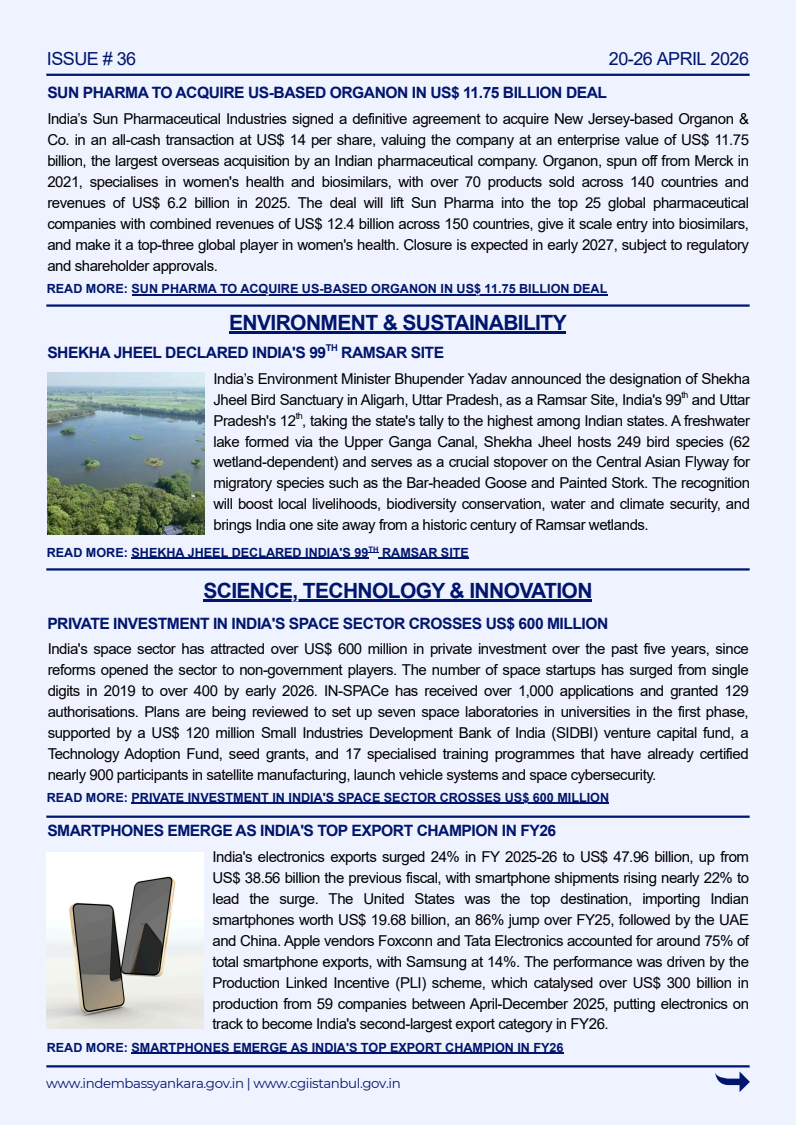
<style>
.page{position:relative;width:796px;height:1125px;background:#fff}
.page>*{position:absolute;margin:0;border:0;box-sizing:border-box;transform-origin:0 0}
.t1{font:700 21px "Arial";letter-spacing:-.03em;color:#00156d}
.t2{font:18px "Arial";letter-spacing:-.03em;color:#00156d}
.t3{font:700 15.6px "Arial";letter-spacing:-.03em;color:#00156d}
.t4{font:15px/20.9px "Arial";letter-spacing:-.03em;color:#000;text-align:justify}
.t5{font:13.35px "Montserrat";letter-spacing:-.03em;color:#00156d}
.t6{font:700 12.6px "Arial";color:#00156d}
.t7{font:700 9.36px "Arial";color:#00156d}
.t8{font:9px "Arial";color:#000}
.t9{font:700 7.56px "Arial";color:#00156d}
</style>
<div class="page">
<div style="left:0;top:0;width:795px;height:1125px;background:#eff2ff"></div>
<hr style="left:46px;top:1065px;width:703px;height:2px;background:#00156d">
<svg style="left:715px;top:1072px;width:34px;height:20px"></svg>
<hr style="left:46px;top:74px;width:703px;height:2px;background:#00156d">
<hr style="left:46px;top:304px;width:703px;height:3px;background:#00156d">
<img style="left:47px;top:373px;width:157px;height:161px">
<hr style="left:46px;top:568px;width:703px;height:3px;background:#00156d">
<hr style="left:46px;top:816px;width:703px;height:2px;background:#00156d">
<img style="left:46px;top:853px;width:157px;height:175px">
<hr style="left:131px;top:294px;width:476px;height:1px;background:#00156d">
<hr style="left:229px;top:331px;width:337px;height:2px;background:#00156d">
<hr style="left:131px;top:558px;width:237px;height:1px;background:#00156d">
<hr style="left:378px;top:558px;width:91px;height:1px;background:#00156d">
<hr style="left:203px;top:599px;width:388px;height:2px;background:#00156d">
<hr style="left:131px;top:803px;width:478px;height:1px;background:#00156d">
<hr style="left:131px;top:1053px;width:432px;height:1px;background:#00156d">
<p class="t2" style="left:47px;top:49px;width:91px">ISSUE # 36</p>
<p class="t2" style="left:608px;top:49px;width:142px">20-26 APRIL 2026</p>
<p class="t3" style="left:47px;top:84px;width:561px">SUN PHARMA TO ACQUIRE US-BASED ORGANON IN US$ 11.75 BILLION DEAL</p>
<p class="t4" style="left:47px;top:109px;width:703px">India’s Sun Pharmaceutical Industries signed a definitive agreement to acquire New Jersey-based Organon &amp; Co. in an all-cash transaction at US$ 14 per share, valuing the company at an enterprise value of US$ 11.75 billion, the largest overseas acquisition by an Indian pharmaceutical company. Organon, spun off from Merck in 2021, specialises in women's health and biosimilars, with over 70 products sold across 140 countries and revenues of US$ 6.2 billion in 2025. The deal will lift Sun Pharma into the top 25 global pharmaceutical companies with combined revenues of US$ 12.4 billion across 150 countries, give it scale entry into biosimilars, and make it a top-three global player in women's health. Closure is expected in early 2027, subject to regulatory and shareholder approvals.</p>
<p class="t6" style="left:47px;top:282px;width:562px">READ MORE: SUN PHARMA TO ACQUIRE US-BASED ORGANON IN US$ 11.75 BILLION DEAL</p>
<p class="t1" style="left:229px;top:311px;width:339px">ENVIRONMENT &amp; SUSTAINABILITY</p>
<p class="t3" style="left:47px;top:344px;width:398px">SHEKHA JHEEL DECLARED INDIA'S 99 RAMSAR SITE</p>
<p class="t7" style="left:326px;top:343px;width:14px">TH</p>
<p class="t4" style="left:213px;top:368px;width:538px">India’s Environment Minister Bhupender Yadav announced the designation of Shekha Jheel Bird Sanctuary in Aligarh, Uttar Pradesh, as a Ramsar Site, India's 99 and Uttar Pradesh's 12 , taking the state's tally to the highest among Indian states. A freshwater lake formed via the Upper Ganga Canal, Shekha Jheel hosts 249 bird species (62 wetland-dependent) and serves as a crucial stopover on the Central Asian Flyway for migratory species such as the Bar-headed Goose and Painted Stork. The recognition will boost local livelihoods, biodiversity conservation, water and climate security, and brings India one site away from a historic century of Ramsar wetlands.</p>
<p class="t8" style="left:681px;top:390px;width:9px">th</p>
<p class="t8" style="left:295px;top:411px;width:9px">th</p>
<p class="t9" style="left:368px;top:545px;width:12px">TH</p>
<p class="t1" style="left:203px;top:579px;width:390px">SCIENCE, TECHNOLOGY &amp; INNOVATION</p>
<p class="t3" style="left:47px;top:615px;width:562px">PRIVATE INVESTMENT IN INDIA'S SPACE SECTOR CROSSES US$ 600 MILLION</p>
<p class="t4" style="left:48px;top:639px;width:702px">India's space sector has attracted over US$ 600 million in private investment over the past five years, since reforms opened the sector to non-government players. The number of space startups has surged from single digits in 2019 to over 400 by early 2026. IN-SPACe has received over 1,000 applications and granted 129 authorisations. Plans are being reviewed to set up seven space laboratories in universities in the first phase, supported by a US$ 120 million Small Industries Development Bank of India (SIDBI) venture capital fund, a Technology Adoption Fund, seed grants, and 17 specialised training programmes that have already certified nearly 900 participants in satellite manufacturing, launch vehicle systems and space cybersecurity.</p>
<p class="t6" style="left:47px;top:791px;width:563px">READ MORE: PRIVATE INVESTMENT IN INDIA'S SPACE SECTOR CROSSES US$ 600 MILLION</p>
<p class="t3" style="left:47px;top:822px;width:510px">SMARTPHONES EMERGE AS INDIA'S TOP EXPORT CHAMPION IN FY26</p>
<p class="t4" style="left:212px;top:846px;width:538px">India's electronics exports surged 24% in FY 2025-26 to US$ 47.96 billion, up from US$ 38.56 billion the previous fiscal, with smartphone shipments rising nearly 22% to lead the surge. The United States was the top destination, importing Indian smartphones worth US$ 19.68 billion, an 86% jump over FY25, followed by the UAE and China. Apple vendors Foxconn and Tata Electronics accounted for around 75% of total smartphone exports, with Samsung at 14%. The performance was driven by the Production Linked Incentive (PLI) scheme, which catalysed over US$ 300 billion in production from 59 companies between April-December 2025, putting electronics on track to become India's second-largest export category in FY26.</p>
<p class="t6" style="left:47px;top:1041px;width:518px">READ MORE: SMARTPHONES EMERGE AS INDIA'S TOP EXPORT CHAMPION IN FY26</p>
<p class="t6" style="left:47px;top:546px;width:423px">READ MORE: SHEKHA JHEEL DECLARED INDIA'S 99 RAMSAR SITE</p>
<p class="t5" style="left:46px;top:1075px;width:356px">www.indembassyankara.gov.in | www.cgiistanbul.gov.in</p>
</div>
